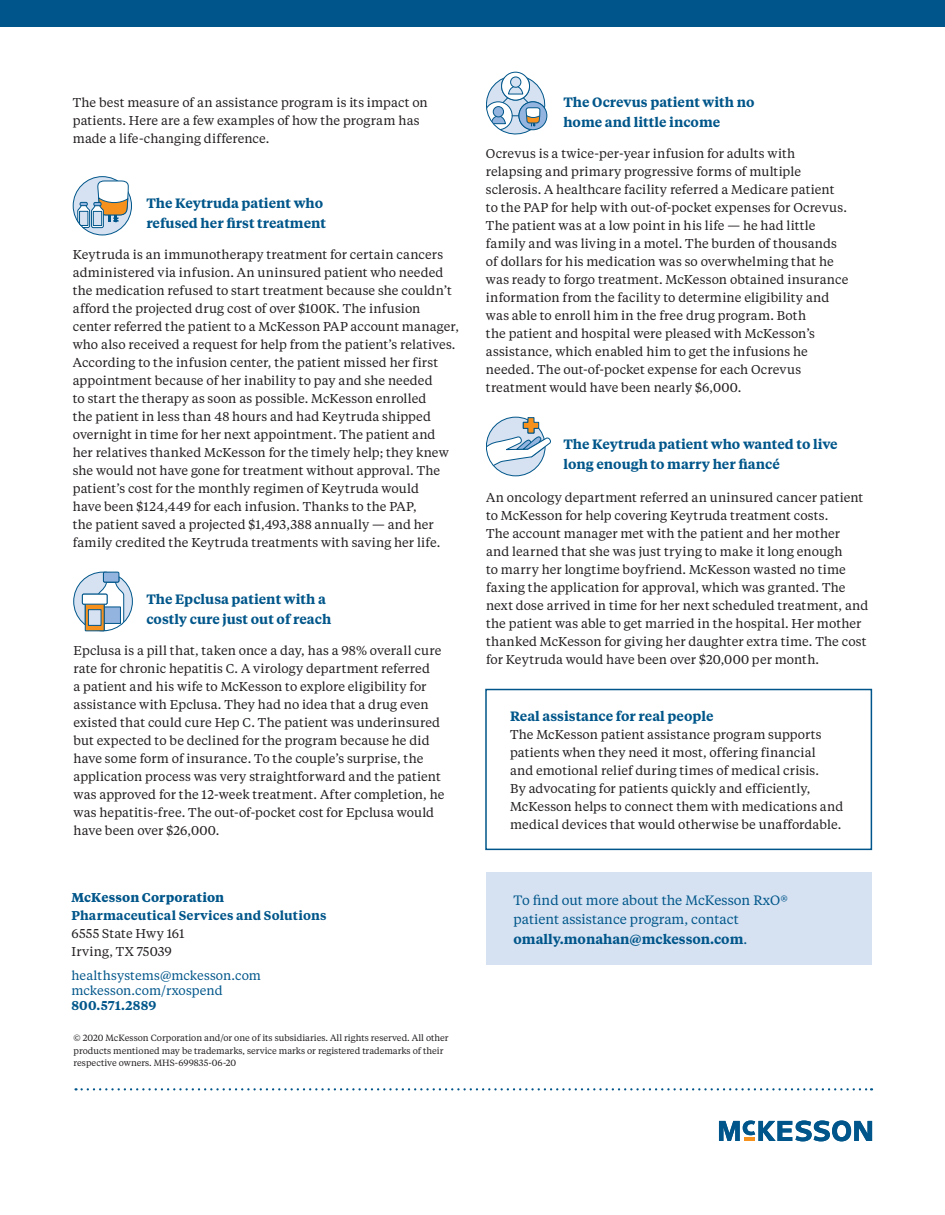
<style>
.page{position:relative;width:945px;height:1215px;background:#fff}
.page>*{position:absolute;margin:0;border:0;box-sizing:border-box;transform-origin:0 0}
.t1{font:600 13.5px/19.5px "Tiempos Text";color:#00568a}
.t2{font:13.5px/19.5px "Tiempos Text";color:#00568a}
.t3{font:12.75px/18px "Tiempos Text";letter-spacing:.005em;color:#231f20}
.t4{font:12.75px/15px "Tiempos Text";letter-spacing:.01em;color:#00568a}
.t5{font:600 12.75px "Tiempos Text";letter-spacing:.015em;color:#00568a}
.t6{font:700 12.75px "Tiempos Text";letter-spacing:.01em;color:#00568a}
.t7{font:9px/12.8px "Tiempos Text";color:#231f20}
.s1{font-weight:600}
</style>
<div class="page">
<div style="left:0;top:0;width:945px;height:27px;background:#00568a"></div>
<div style="left:74px;top:572px;width:58px;height:59px;background:#d6e2f2;border-radius:50%"></div>
<div style="left:73px;top:572px;width:60px;height:59px;border:1px solid #00568a;border-radius:50%"></div>
<svg style="left:84px;top:581px;width:41px;height:50px"></svg>
<div style="left:82px;top:594px;width:25px;height:10px;background:#fff"></div>
<div style="left:82px;top:594px;width:25px;height:11px;border:1px solid #00568a"></div>
<div style="left:103px;top:572px;width:16px;height:10px;background:#92b4de"></div>
<div style="left:103px;top:572px;width:16px;height:11px;border:1px solid #00568a"></div>
<div style="left:88px;top:609px;width:13px;height:17px;background:#d6e2f2;border:1px solid #00568a"></div>
<div style="left:486px;top:872px;width:385px;height:93px;background:#d6e2f2"></div>
<div style="left:485px;top:689px;width:387px;height:161px;border:2px solid #00568a"></div>
<svg style="left:486px;top:417px;width:65px;height:58px"></svg>
<svg style="left:76px;top:1088px;width:796px;height:2px"></svg>
<svg style="left:719px;top:1120px;width:153px;height:21px"></svg>
<svg style="left:73px;top:177px;width:59px;height:58px"></svg>
<div style="left:73px;top:176px;width:59px;height:59px;border:1px solid #00568a;border-radius:50%"></div>
<svg style="left:77px;top:177px;width:52px;height:51px"></svg>
<div style="left:484px;top:101px;width:29px;height:29px;border:1px solid #00568a;border-radius:50%"></div>
<svg style="left:486px;top:72px;width:61px;height:62px"></svg>
<p class="t3" style="left:73px;top:93px;width:357px">The best measure of an assistance program is its impact on patients. Here are a few examples of how the program has made a life-changing difference.</p>
<p class="t1" style="left:146px;top:193px;width:181px">The Keytruda patient who refused her first treatment</p>
<p class="t3" style="left:73px;top:245px;width:388px">Keytruda is an immunotherapy treatment for certain cancers administered via infusion. An uninsured patient who needed the medication refused to start treatment because she couldn’t afford the projected drug cost of over $100K. The infusion center referred the patient to a McKesson PAP account manager, who also received a request for help from the patient’s relatives.<br>According to the infusion center, the patient missed her first appointment because of her inability to pay and she needed<br>to start the therapy as soon as possible. McKesson enrolled<br>the patient in less than 48 hours and had Keytruda shipped overnight in time for her next appointment. The patient and<br>her relatives thanked McKesson for the timely help; they knew she would not have gone for treatment without approval. The patient’s cost for the monthly regimen of Keytruda would<br>have been $124,449 for each infusion. Thanks to the PAP,<br>the patient saved a projected $1,493,388 annually — and her family credited the Keytruda treatments with saving her life.</p>
<p class="t1" style="left:146px;top:589px;width:186px">The Epclusa patient with a costly cure just out of reach</p>
<p class="t3" style="left:74px;top:641px;width:372px">Epclusa is a pill that, taken once a day, has a 98% overall cure rate for chronic hepatitis C. A virology department referred<br>a patient and his wife to McKesson to explore eligibility for assistance with Epclusa. They had no idea that a drug even existed that could cure Hep C. The patient was underinsured but expected to be declined for the program because he did have some form of insurance. To the couple’s surprise, the application process was very straightforward and the patient was approved for the 12-week treatment. After completion, he was hepatitis-free. The out-of-pocket cost for Epclusa would have been over $26,000.</p>
<p class="t6" style="left:71px;top:889px;width:154px">McKesson Corporation</p>
<p class="t5" style="left:71px;top:907px;width:257px">Pharmaceutical Services and Solutions</p>
<p class="t3" style="left:71px;top:924px;width:115px">6555 State Hwy 161<br>Irving, TX 75039</p>
<p class="t4" style="left:71px;top:968px;width:191px">healthsystems@mckesson.com mckesson.com/rxospend</p>
<p class="t5" style="left:71px;top:997px;width:86px">800.571.2889</p>
<p class="t7" style="left:74px;top:1031px;width:377px">© 2020 McKesson Corporation and/or one of its subsidiaries. All rights reserved. All other products mentioned may be trademarks, service marks or registered trademarks of their respective owners. MHS-699835-06-20</p>
<p class="t1" style="left:563px;top:92px;width:193px">The Ocrevus patient with no home and little income</p>
<p class="t3" style="left:486px;top:144px;width:364px">Ocrevus is a twice-per-year infusion for adults with relapsing and primary progressive forms of multiple sclerosis. A healthcare facility referred a Medicare patient to the PAP for help with out-of-pocket expenses for Ocrevus.<br>The patient was at a low point in his life — he had little family and was living in a motel. The burden of thousands of dollars for his medication was so overwhelming that he was ready to forgo treatment. McKesson obtained insurance information from the facility to determine eligibility and was able to enroll him in the free drug program. Both<br>the patient and hospital were pleased with McKesson’s assistance, which enabled him to get the infusions he needed. The out-of-pocket expense for each Ocrevus treatment would have been nearly $6,000.</p>
<p class="t1" style="left:563px;top:434px;width:276px">The Keytruda patient who wanted to live long enough to marry her fiancé</p>
<p class="t3" style="left:486px;top:488px;width:384px">An oncology department referred an uninsured cancer patient to McKesson for help covering Keytruda treatment costs.<br>The account manager met with the patient and her mother<br>and learned that she was just trying to make it long enough<br>to marry her longtime boyfriend. McKesson wasted no time faxing the application for approval, which was granted. The next dose arrived in time for her next scheduled treatment, and the patient was able to get married in the hospital. Her mother thanked McKesson for giving her daughter extra time. The cost for Keytruda would have been over $20,000 per month.</p>
<p class="t1" style="left:510px;top:705px;width:205px">Real assistance for real people</p>
<p class="t3" style="left:510px;top:725px;width:335px">The McKesson patient assistance program supports patients when they need it most, offering financial<br>and emotional relief during times of medical crisis.<br>By advocating for patients quickly and efficiently, McKesson helps to connect them with medications and medical devices that would otherwise be unaffordable.</p>
<p class="t2" style="left:514px;top:890px;width:276px">To find out more about the McKesson RxO® patient assistance program, contact <span class="s1">omally.monahan@mckesson.com</span>.</p>
</div>
